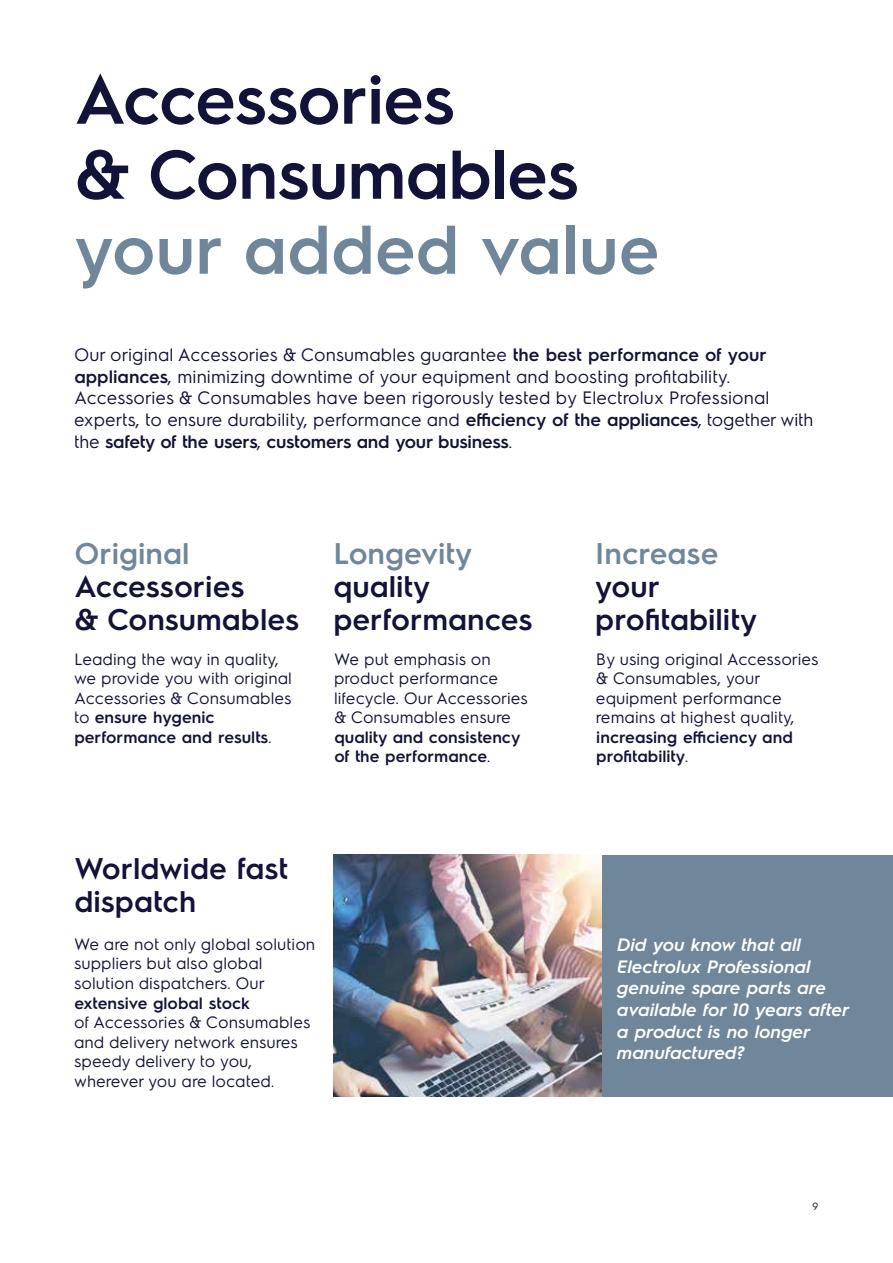
<style>
.page{position:relative;width:893px;height:1263px;background:#fff}
.page>*{position:absolute;margin:0;border:0;box-sizing:border-box;transform-origin:0 0}
.t1{font:600 69px/75px "Electrolux Sans";letter-spacing:-.015em;color:#13133a}
.t2{font:600 69px "Electrolux Sans";color:#6f869b}
.t3{font:600 30px/33px "Electrolux Sans";color:#13133a}
.t4{font:600 30px "Electrolux Sans";color:#6f869b}
.t5{font:18px/21.6px "Electrolux Sans";color:#13133a}
.t6{font:italic 600 18px/21.6px "Electrolux Sans";color:#fff}
.t7{font:16.5px/19.5px "Electrolux Sans";color:#13133a}
.t8{font:600 16.5px/19.5px "Electrolux Sans";color:#13133a}
.t9{font:10.5px "Electrolux Sans";color:#13133a}
.s1{font-weight:600}
.s2{font-weight:400}
</style>
<div class="page">
<div style="left:521px;top:855px;width:372px;height:241px;background:#6f869b"></div>
<img style="left:333px;top:855px;width:269px;height:241px">
<h1 class="t1" style="left:74px;top:58px;width:506px">Accessories<br>&amp; Consumables</h1>
<h1 class="t2" style="left:74px;top:201px;width:586px">your added value</h1>
<p class="t5" style="left:74px;top:343px;width:741px">Our original Accessories &amp; Consumables guarantee <span class="s1">the best performance of your appliances</span>, minimizing downtime of your equipment and boosting profitability.<br>Accessories &amp; Consumables have been rigorously tested by Electrolux Professional experts, to ensure durability, performance and <span class="s1">efficiency of the appliances</span>, together with the <span class="s1">safety of the users</span>, <span class="s1">customers and your business</span>.</p>
<h2 class="t4" style="left:74px;top:533px;width:117px">Original</h2>
<h2 class="t3" style="left:74px;top:568px;width:226px">Accessories<br>&amp; Consumables</h2>
<h2 class="t4" style="left:333px;top:533px;width:140px">Longevity</h2>
<h2 class="t3" style="left:333px;top:568px;width:201px">quality performances</h2>
<p class="t7" style="left:74px;top:648px;width:219px">Leading the way in quality, we provide you with original<br>Accessories &amp; Consumables to <span class="s1">ensure hygenic performance and results</span>.</p>
<p class="t7" style="left:334px;top:648px;width:195px">We put emphasis on product performance lifecycle. Our Accessories &amp; Consumables ensure</p>
<p class="t8" style="left:334px;top:726px;width:187px">quality and consistency of the performance<span class="s2">.</span></p>
<h2 class="t3" style="left:74px;top:850px;width:215px">Worldwide fast dispatch</h2>
<p class="t7" style="left:74px;top:933px;width:243px">We are not only global solution suppliers but also global solution dispatchers. Our</p>
<p class="t8" style="left:74px;top:992px;width:177px">extensive global stock</p>
<p class="t7" style="left:74px;top:1011px;width:238px">of Accessories &amp; Consumables and delivery network ensures speedy delivery to you, wherever you are located.</p>
<h2 class="t4" style="left:595px;top:533px;width:125px">Increase</h2>
<h2 class="t3" style="left:595px;top:568px;width:163px">your profitability</h2>
<p class="t7" style="left:596px;top:648px;width:224px">By using original Accessories &amp; Consumables, your equipment performance remains at highest quality,</p>
<p class="t8" style="left:596px;top:726px;width:198px">increasing efficiency and profitability<span class="s2">.</span></p>
<p class="t6" style="left:617px;top:933px;width:234px">Did you know that all<br>Electrolux Professional genuine spare parts are available for 10 years after a product is no longer manufactured?</p>
<p class="t9" style="left:813px;top:1199px;width:8px">9</p>
</div>
